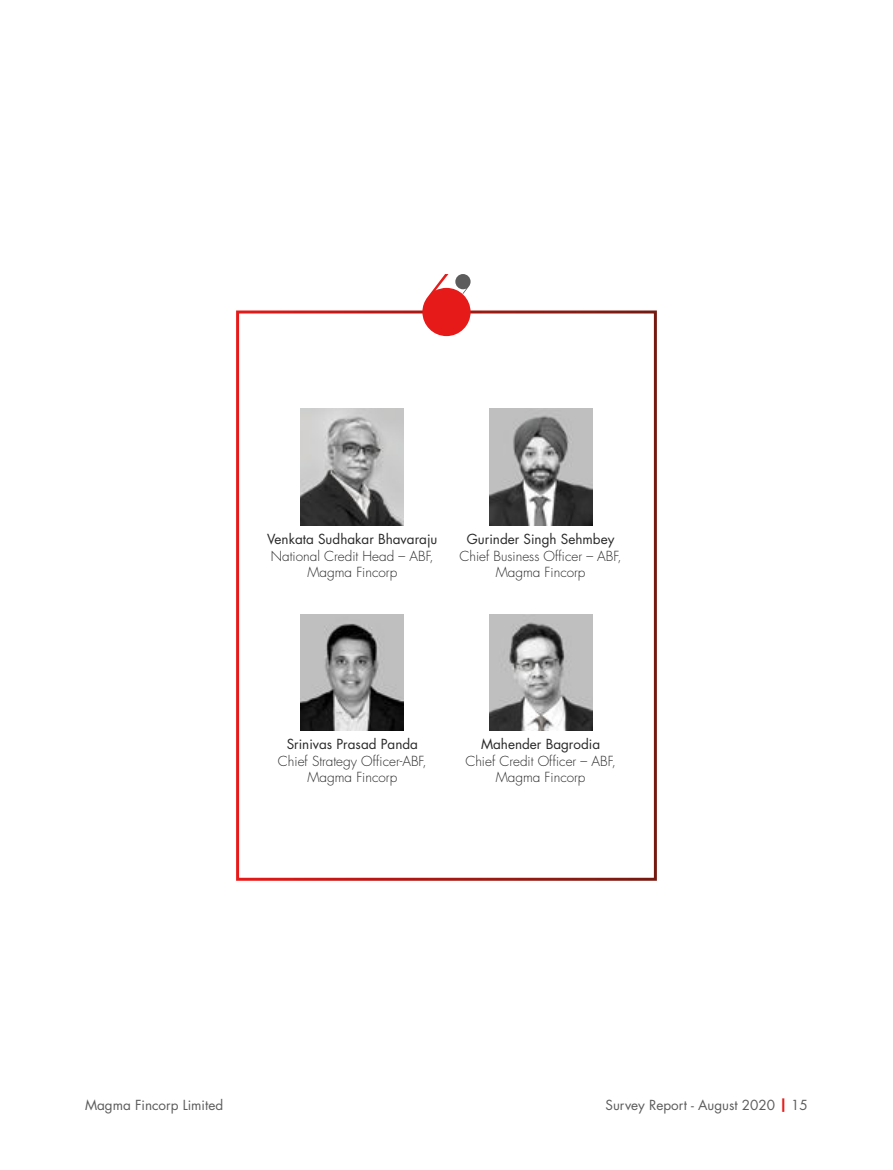
<style>
.page{position:relative;width:893px;height:1170px;background:#fff}
.page>*{position:absolute;margin:0;border:0;box-sizing:border-box;transform-origin:0 0}
.t1{font:300 13.5px/16.5px "Futura Std";color:#292929;text-align:center}
.t2{font:13.5px "Futura Std";color:#292929}
.t3{font:13.5px "Futura Std";color:#5c5c5c}
.s1{font-weight:700;color:#e61b19}
</style>
<div class="page">
<div style="left:236px;top:310px;width:421px;height:570px;border:3px solid #fff"></div>
<img style="left:301px;top:409px;width:103px;height:116px">
<img style="left:301px;top:614px;width:103px;height:116px">
<img style="left:489px;top:409px;width:103px;height:116px">
<img style="left:489px;top:614px;width:103px;height:116px">
<svg style="left:422px;top:274px;width:49px;height:62px"></svg>
<p class="t2" style="left:267px;top:532px;width:172px">Venkata Sudhakar Bhavaraju</p>
<p class="t1" style="left:271px;top:548px;width:164px">National Credit Head – ABF,<br>Magma Fincorp</p>
<p class="t2" style="left:467px;top:532px;width:149px">Gurinder Singh Sehmbey</p>
<p class="t1" style="left:459px;top:548px;width:164px">Chief Business Officer – ABF,<br>Magma Fincorp</p>
<p class="t2" style="left:287px;top:738px;width:133px">Srinivas Prasad Panda</p>
<p class="t1" style="left:278px;top:753px;width:150px">Chief Strategy Officer-ABF,<br>Magma Fincorp</p>
<p class="t2" style="left:481px;top:738px;width:121px">Mahender Bagrodia</p>
<p class="t1" style="left:465px;top:753px;width:152px">Chief Credit Officer – ABF,<br>Magma Fincorp</p>
<p class="t3" style="left:85px;top:1099px;width:140px">Magma Fincorp Limited</p>
<p class="t3" style="left:605px;top:1098px;width:204px">Survey Report - August 2020 <span class="s1">|</span> 15</p>
</div>
